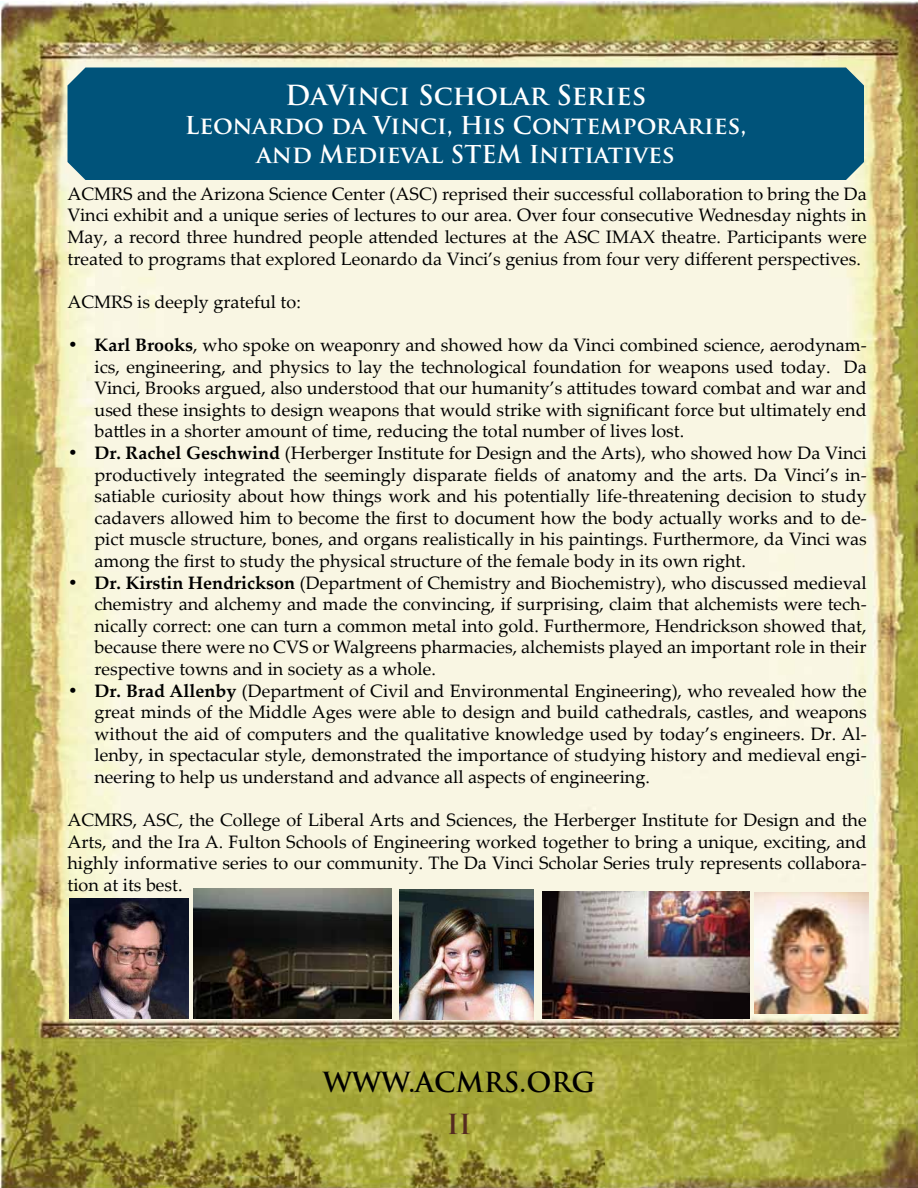
<style>
.page{position:relative;width:918px;height:1188px;background:#fff}
.page>*{position:absolute;margin:0;border:0;box-sizing:border-box;transform-origin:0 0}
.t1{font:700 27px "Trajan Pro";color:#fff}
.t2{font:700 27px "Trajan Pro";color:#000}
.t3{font:700 27px "Trajan Pro";color:#552b20}
.t4{font:700 24px/28.8px "Trajan Pro";color:#fff;text-align:center}
.t5{font:18px/21.6px "Palatino Linotype";color:#000;text-align:justify}
.s1{font-weight:700}
</style>
<div class="page">
<img style="left:0;top:2px;width:918px;height:1186px">
<div style="left:68px;top:68px;width:796px;height:112px;background:#00537a"></div>
<img style="left:542px;top:891px;width:208px;height:128px">
<img style="left:193px;top:888px;width:199px;height:130px">
<img style="left:399px;top:890px;width:135px;height:129px">
<img style="left:69px;top:899px;width:120px;height:119px">
<img style="left:754px;top:892px;width:115px;height:122px">
<h1 class="t1" style="left:285px;top:78px;width:363px">DaVinci Scholar Series</h1>
<h2 class="t4" style="left:185px;top:111px;width:563px">Leonardo da Vinci, His Contemporaries, and Medieval STEM Initiatives</h2>
<p class="t5" style="left:68px;top:182px;width:801px">ACMRS and the Arizona Science Center (ASC) reprised their successful collaboration to bring the Da Vinci exhibit and a unique series of lectures to our area. Over four consecutive Wednesday nights in May, a record three hundred people attended lectures at the ASC IMAX theatre. Participants were treated to programs that explored Leonardo da Vinci’s genius from four very different perspectives.</p>
<p class="t5" style="left:68px;top:290px;width:235px">ACMRS is deeply grateful to:</p>
<p class="t5" style="left:94px;top:333px;width:774px;text-indent:-27px"><span class="s1">• Karl Brooks</span>, who spoke on weaponry and showed how da Vinci combined science, aerodynam&shy;ics, engineering, and physics to lay the technological foundation for weapons used today. Da Vinci, Brooks argued, also understood that our humanity’s attitudes toward combat and war and used these insights to design weapons that would strike with significant force but ultimately end battles in a shorter amount of time, reducing the total number of lives lost.</p>
<p class="t5" style="left:94px;top:441px;width:774px;text-indent:-27px"><span class="s1">• Dr. Rachel Geschwind</span> (Herberger Institute for Design and the Arts), who showed how Da Vinci productively integrated the seemingly disparate fields of anatomy and the arts. Da Vinci’s in&shy;satiable curiosity about how things work and his potentially life-threatening decision to study cadavers allowed him to become the first to document how the body actually works and to de&shy;pict muscle structure, bones, and organs realistically in his paintings. Furthermore, da Vinci was among the first to study the physical structure of the female body in its own right.</p>
<p class="t5" style="left:94px;top:571px;width:774px;text-indent:-27px"><span class="s1">• Dr. Kirstin Hendrickson</span> (Department of Chemistry and Biochemistry), who discussed medieval chemistry and alchemy and made the convincing, if surprising, claim that alchemists were tech&shy;nically correct: one can turn a common metal into gold. Furthermore, Hendrickson showed that, because there were no CVS or Walgreens pharmacies, alchemists played an important role in their respective towns and in society as a whole.</p>
<p class="t5" style="left:94px;top:679px;width:774px;text-indent:-27px"><span class="s1">• Dr. Brad Allenby</span> (Department of Civil and Environmental Engineering), who revealed how the great minds of the Middle Ages were able to design and build cathedrals, castles, and weapons without the aid of computers and the qualitative knowledge used by today’s engineers. Dr. Al&shy;lenby, in spectacular style, demonstrated the importance of studying history and medieval engi&shy;neering to help us understand and advance all aspects of engineering.</p>
<p class="t5" style="left:68px;top:809px;width:801px">ACMRS, ASC, the College of Liberal Arts and Sciences, the Herberger Institute for Design and the Arts, and the Ira A. Fulton Schools of Engineering worked together to bring a unique, exciting, and highly informative series to our community. The Da Vinci Scholar Series truly represents collabora&shy;tion at its best.</p>
<h1 class="t2" style="left:323px;top:1065px;width:274px">WWW.ACMRS.ORG</h1>
<h1 class="t3" style="left:447px;top:1107px;width:26px">II</h1>
</div>
